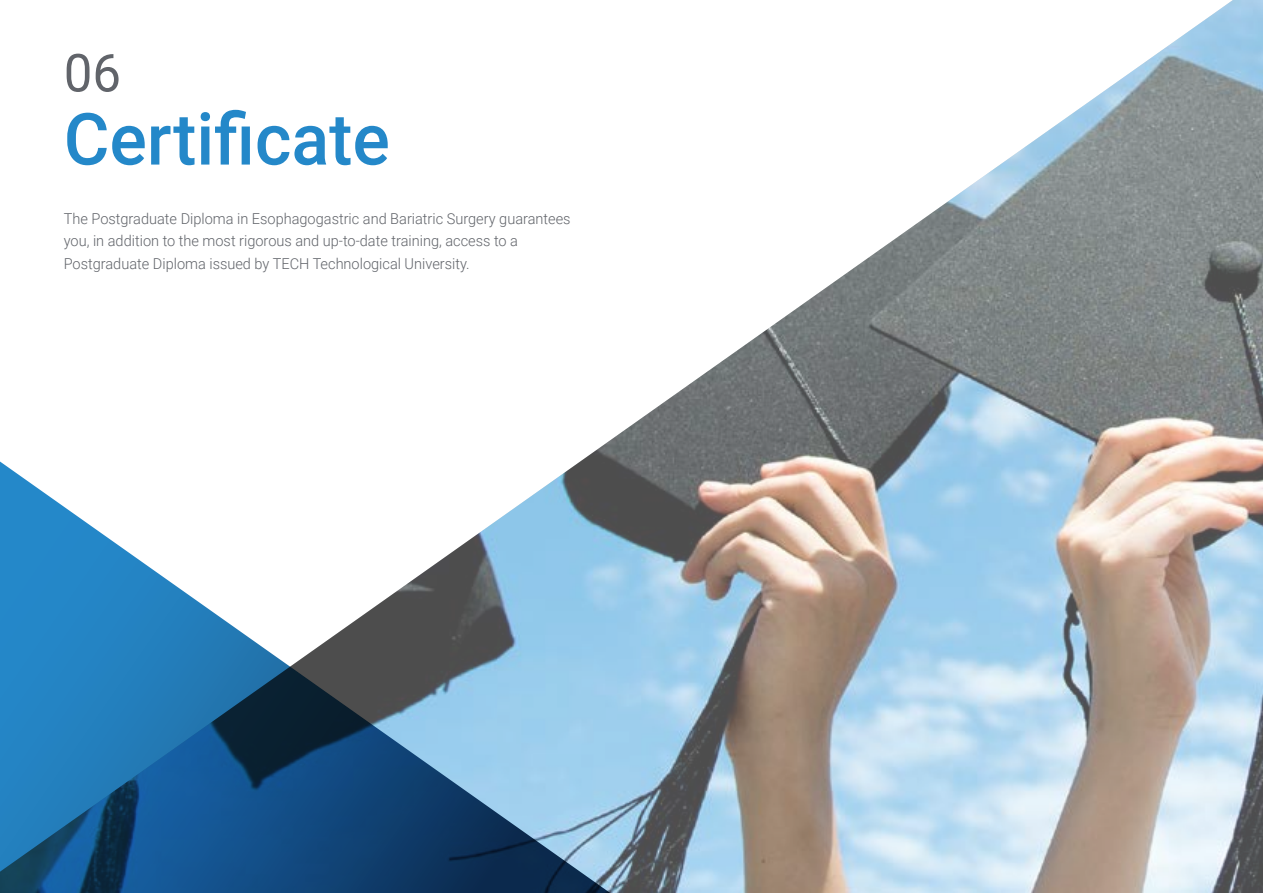
<style>
.page{position:relative;width:1263px;height:893px;background:#fff}
.page>*{position:absolute;margin:0;border:0;box-sizing:border-box;transform-origin:0 0}
.t1{font:500 72px "Roboto";color:#2488c9}
.t2{font:52.5px "Roboto";color:#61646a}
.t3{font:300 15px/22.5px "Roboto";color:#61646a}
</style>
<div class="page">
<img style="left:602px;top:0;width:661px;height:893px">
<svg style="left:0;top:446px;width:640px;height:447px"></svg>
<h2 class="t2" style="left:64px;top:36px;width:59px">06</h2>
<h1 class="t1" style="left:64px;top:89px;width:328px">Certificate</h1>
<p class="t3" style="left:64px;top:207px;width:508px">The Postgraduate Diploma in Esophagogastric and Bariatric Surgery guarantees you, in addition to the most rigorous and up-to-date training, access to a<br>Postgraduate Diploma issued by TECH Technological University.</p>
</div>
